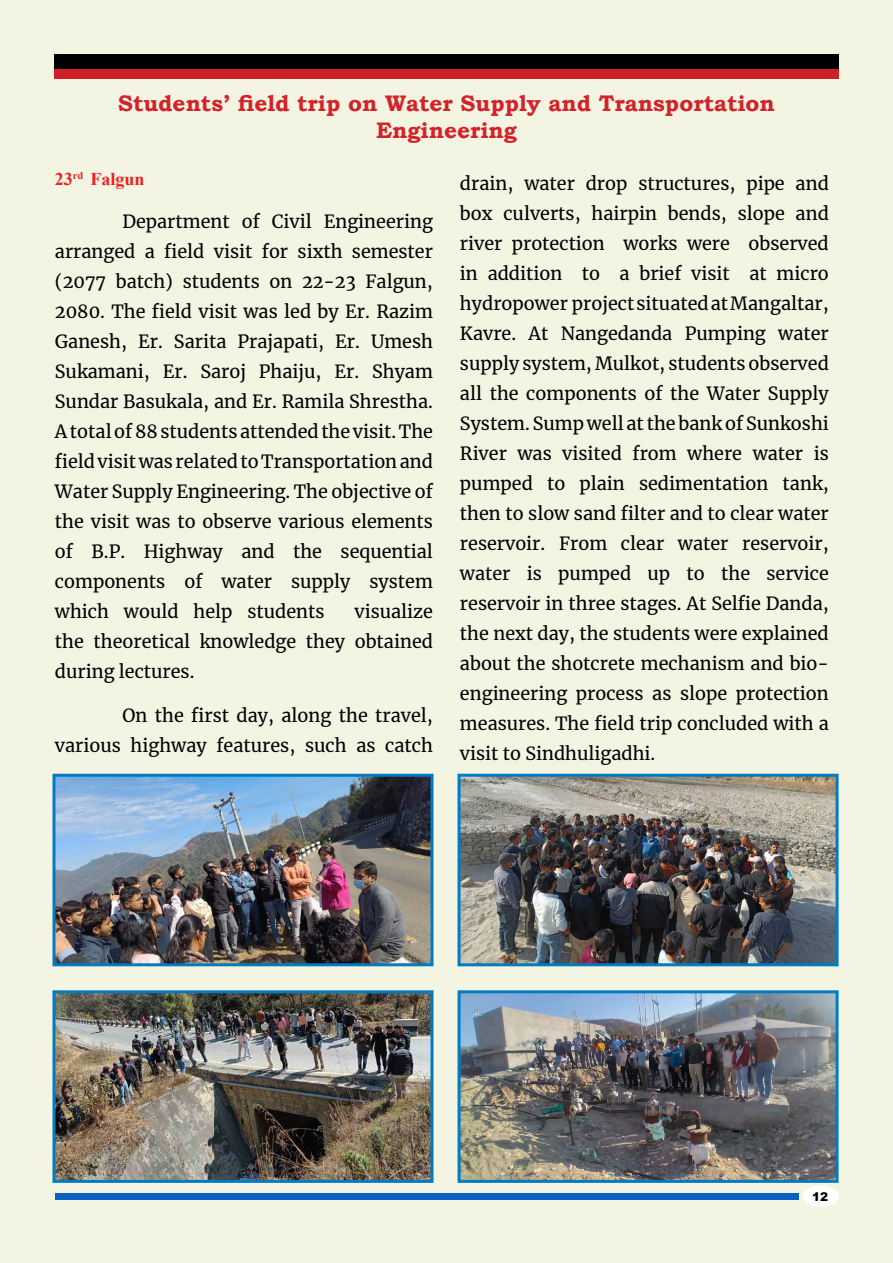
<style>
.page{position:relative;width:893px;height:1263px;background:#f3f4e2}
.page>*{position:absolute;margin:0;border:0;box-sizing:border-box;transform-origin:0 0}
.t1{font:700 22.5px/27px "Bookman Old Style";color:#d2232a;text-align:center}
.t2{font:18px/30px "Merriweather";color:#000;text-align:justify}
.t3{font:700 18px "Times New Roman";color:#ed2124}
.t4{font:900 12px "Arial";color:#000}
</style>
<div class="page">
<div style="left:54px;top:54px;width:785px;height:15px;background:#000"></div>
<div style="left:54px;top:69px;width:785px;height:9px;background:#cf2027"></div>
<div style="left:803px;top:1186px;width:36px;height:20px;background:#fff;border-radius:50%"></div>
<div style="left:803px;top:1186px;width:36px;height:20px;border:1px solid #fff;border-radius:50%"></div>
<div style="left:56px;top:1193px;width:743px;height:6px;background:#0e5fc2"></div>
<img style="left:56px;top:778px;width:374px;height:184px">
<div style="left:52px;top:774px;width:382px;height:192px;border:3px solid #007cc4"></div>
<img style="left:462px;top:778px;width:372px;height:184px">
<div style="left:458px;top:774px;width:380px;height:192px;border:3px solid #007cc4"></div>
<img style="left:56px;top:994px;width:374px;height:185px">
<div style="left:52px;top:990px;width:382px;height:193px;border:3px solid #007cc4"></div>
<img style="left:462px;top:994px;width:372px;height:185px">
<div style="left:458px;top:990px;width:380px;height:193px;border:3px solid #007cc4"></div>
<p class="t1" style="left:118px;top:89px;width:658px">Students’ field trip on Water Supply and Transportation<br>Engineering</p>
<p class="t3" style="left:55px;top:165px;width:91px">23<sup>rd</sup> Falgun</p>
<p class="t2" style="left:55px;top:206px;width:380px;text-indent:67px">Department of Civil Engineering arranged a field visit for sixth semester (2077 batch) students on 22-23 Falgun, 2080. The field visit was led by Er. Razim Ganesh, Er. Sarita Prajapati, Er. Umesh Sukamani, Er. Saroj Phaiju, Er. Shyam Sundar Basukala, and Er. Ramila Shrestha.<br>A total of 88 students attended the visit. The field visit was related to Transportation and Water Supply Engineering. The objective of the visit was to observe various elements of B.P. Highway and the sequential components of water supply system which would help students</p>
<p class="t2" style="left:460px;top:168px;width:370px">drain, water drop structures, pipe and box culverts, hairpin bends, slope and river protection works were observed in addition to a brief visit at micro hydropower project situated at Mangaltar, Kavre. At Nangedanda Pumping water supply system, Mulkot, students observed all the components of the Water Supply System. Sump well at the bank of Sunkoshi River was visited from where water is pumped to plain sedimentation tank, then to slow sand filter and to clear water reservoir. From clear water reservoir, water is pumped up to the service reservoir in three stages. At Selfie Danda, the next day, the students were explained about the shotcrete mechanism and bio&shy;engineering process as slope protection measures. The field trip concluded with a visit to Sindhuligadhi.</p>
<p class="t2" style="left:55px;top:596px;width:380px;text-indent:299px">visualize the theoretical knowledge they obtained during lectures.</p>
<p class="t2" style="left:55px;top:700px;width:380px;text-align:right">On the first day, along the travel, various highway features, such as catch</p>
<p class="t4" style="left:812px;top:1187px;width:18px">12</p>
</div>
